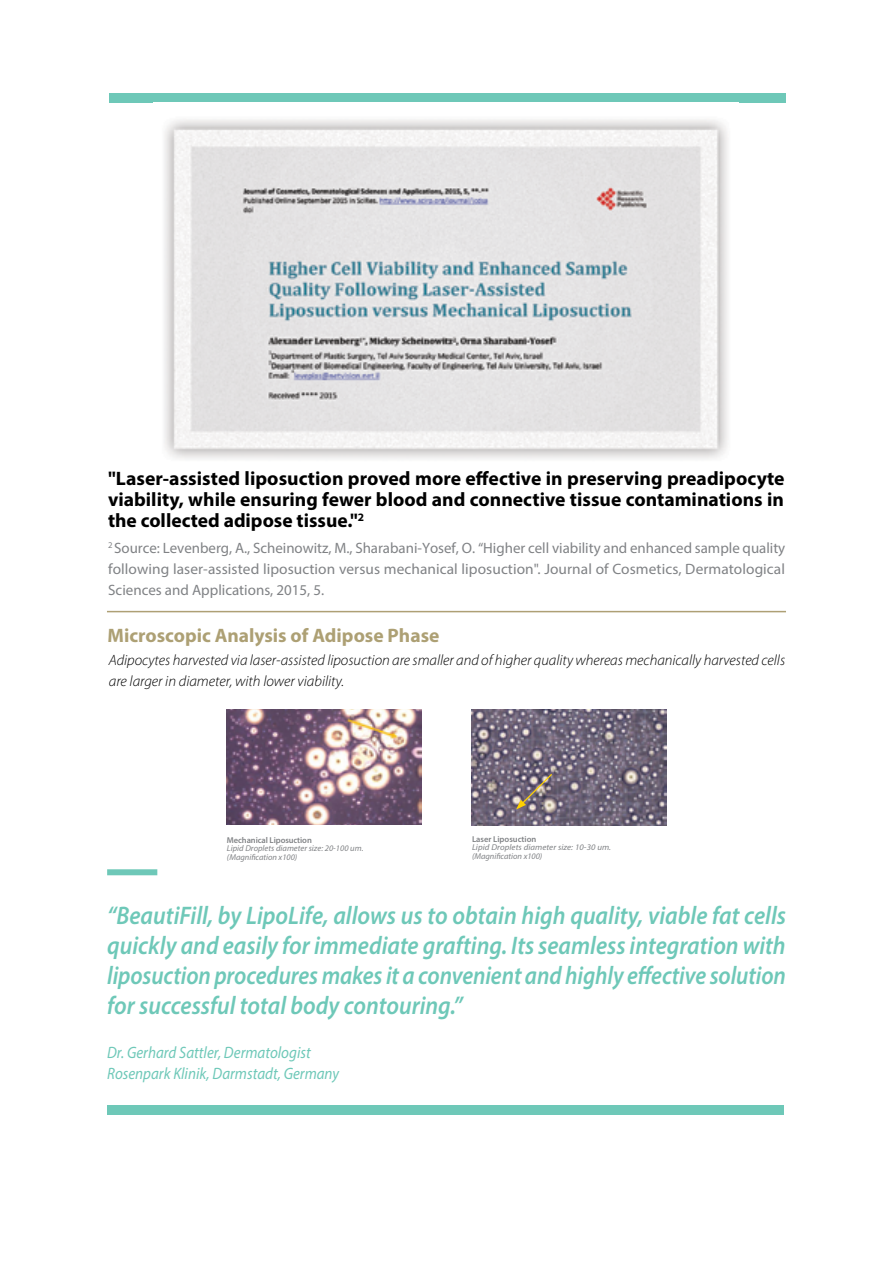
<style>
.page{position:relative;width:893px;height:1263px;background:#fff}
.page>*{position:absolute;margin:0;border:0;box-sizing:border-box;transform-origin:0 0}
.t1{font:italic 600 25.5px/30px "Myriad Pro";color:#6ec8b8;text-align:justify;scale:.91 1}
.t2{font:700 19.5px/21px "Myriad Pro";color:#000;text-align:justify}
.t3{font:700 19.5px "Myriad Pro";color:#ada074}
.t4{font:italic 16.5px/21px "Myriad Pro";color:#6ec8b8;scale:.91 1}
.t5{font:15px/21px "Myriad Pro";color:#808285;text-align:justify}
.t6{font:italic 300 15px/21px "Myriad Pro";color:#000}
.t7{font:italic 8.55px/8.6px "Myriad Pro";color:#808285}
.t8{font:italic 8.55px/8.6px "Myriad Pro";color:#808285;scale:1.04 1}
.t9{font:600 8.55px "Myriad Pro";letter-spacing:-.01em;color:#808285}
</style>
<div class="page">
<div style="left:109px;top:93px;width:677px;height:9px;background:#6ec8b8"></div>
<div style="left:107px;top:869px;width:50px;height:6px;background:#6ec8b8"></div>
<img style="left:227px;top:710px;width:194px;height:115px">
<img style="left:471px;top:710px;width:195px;height:115px">
<svg style="left:516px;top:772px;width:37px;height:37px"></svg>
<hr style="left:107px;top:611px;width:679px;height:1px;background:#aea075">
<div style="left:107px;top:1105px;width:677px;height:9px;background:#6ec8b8"></div>
<img style="left:164px;top:119px;width:564px;height:340px">
<p class="t2" style="left:108px;top:467px;width:678px">"Laser-assisted liposuction proved more effective in preserving preadipocyte viability, while ensuring fewer blood and connective tissue contaminations in the collected adipose tissue."<sup>2</sup></p>
<p class="t5" style="left:108px;top:537px;width:679px"><sup>2</sup> Source: Levenberg, A., Scheinowitz, M., Sharabani-Yosef, O. “Higher cell viability and enhanced sample quality following laser-assisted liposuction versus mechanical liposuction". Journal of Cosmetics, Dermatological Sciences and Applications, 2015, 5.</p>
<p class="t3" style="left:107px;top:622px;width:333px">Microscopic Analysis of Adipose Phase</p>
<p class="t6" style="left:109px;top:649px;width:678px">Adipocytes harvested via laser-assisted liposuction are smaller and of higher quality whereas mechanically harvested cells are larger in diameter, with lower viability.</p>
<p class="t9" style="left:227px;top:834px;width:86px">Mechanical Liposuction</p>
<p class="t7" style="left:227px;top:844px;width:138px">Lipid Droplets diameter size: 20-100 um. (Magnification x100)</p>
<p class="t9" style="left:472px;top:833px;width:66px">Laser Liposuction</p>
<p class="t8" style="left:472px;top:843px;width:135px">Lipid Droplets diameter size: 10-30 um. (Magnification x100)</p>
<p class="t1" style="left:107px;top:900px;width:748px">“BeautiFill, by LipoLife, allows us to obtain high quality, viable fat cells quickly and easily for immediate grafting. Its seamless integration with liposuction procedures makes it a convenient and highly effective solution for successful total body contouring.”</p>
<p class="t4" style="left:107px;top:1041px;width:256px">Dr. Gerhard Sattler, Dermatologist<br>Rosenpark Klinik, Darmstadt, Germany</p>
</div>
